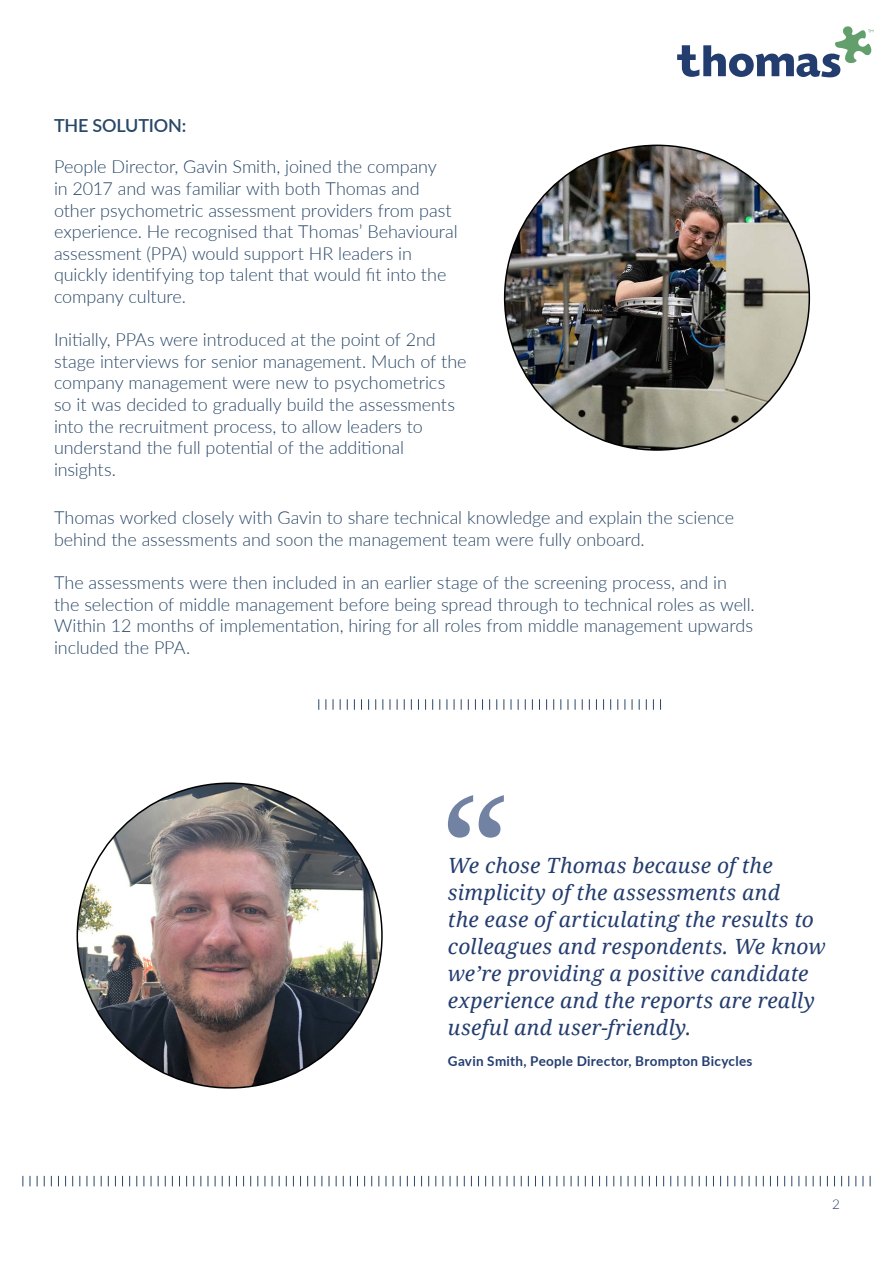
<style>
.page{position:relative;width:893px;height:1263px;background:#fff}
.page>*{position:absolute;margin:0;border:0;box-sizing:border-box;transform-origin:0 0}
.t1{font:italic 21px/27px "Noto Serif";letter-spacing:.01em;color:#243d6f}
.t2{font:300 18px/21.6px "Lato";letter-spacing:-.005em;color:#294767}
.t3{font:600 18px "Lato";letter-spacing:-.01em;color:#294767}
.t4{font:700 13.5px "Lato";letter-spacing:.02em;color:#243d6f}
.t5{font:300 13.5px "Lato";color:#243d6f}
</style>
<div class="page">
<svg style="left:677px;top:26px;width:196px;height:52px"></svg>
<svg style="left:448px;top:795px;width:56px;height:43px"></svg>
<img style="left:77px;top:783px;width:305px;height:305px;border-radius:152px">
<img style="left:505px;top:145px;width:304px;height:305px;border-radius:152px">
<p class="t3" style="left:54px;top:113px;width:134px">THE SOLUTION:</p>
<p class="t2" style="left:54px;top:155px;width:405px">People Director, Gavin Smith, joined the company<br>in 2017 and was familiar with both Thomas and other psychometric assessment providers from past experience. He recognised that Thomas’ Behavioural assessment (PPA) would support HR leaders in quickly identifying top talent that would fit into the company culture.</p>
<p class="t2" style="left:54px;top:328px;width:414px">Initially, PPAs were introduced at the point of 2nd stage interviews for senior management. Much of the company management were new to psychometrics so it was decided to gradually build the assessments into the recruitment process, to allow leaders to understand the full potential of the additional insights.</p>
<p class="t2" style="left:54px;top:506px;width:682px">Thomas worked closely with Gavin to share technical knowledge and explain the science behind the assessments and soon the management team were fully onboard.</p>
<p class="t2" style="left:54px;top:571px;width:702px">The assessments were then included in an earlier stage of the screening process, and in the selection of middle management before being spread through to technical roles as well.<br>Within 12 months of implementation, hiring for all roles from middle management upwards included the PPA.</p>
<p class="t1" style="left:448px;top:851px;width:379px">We chose Thomas because of the simplicity of the assessments and<br>the ease of articulating the results to colleagues and respondents. We know we’re providing a positive candidate experience and the reports are really useful and user-friendly.</p>
<p class="t4" style="left:448px;top:1051px;width:306px">Gavin Smith, People Director, Brompton Bicycles</p>
<p class="t5" style="left:832px;top:1195px;width:9px">2</p>
</div>
